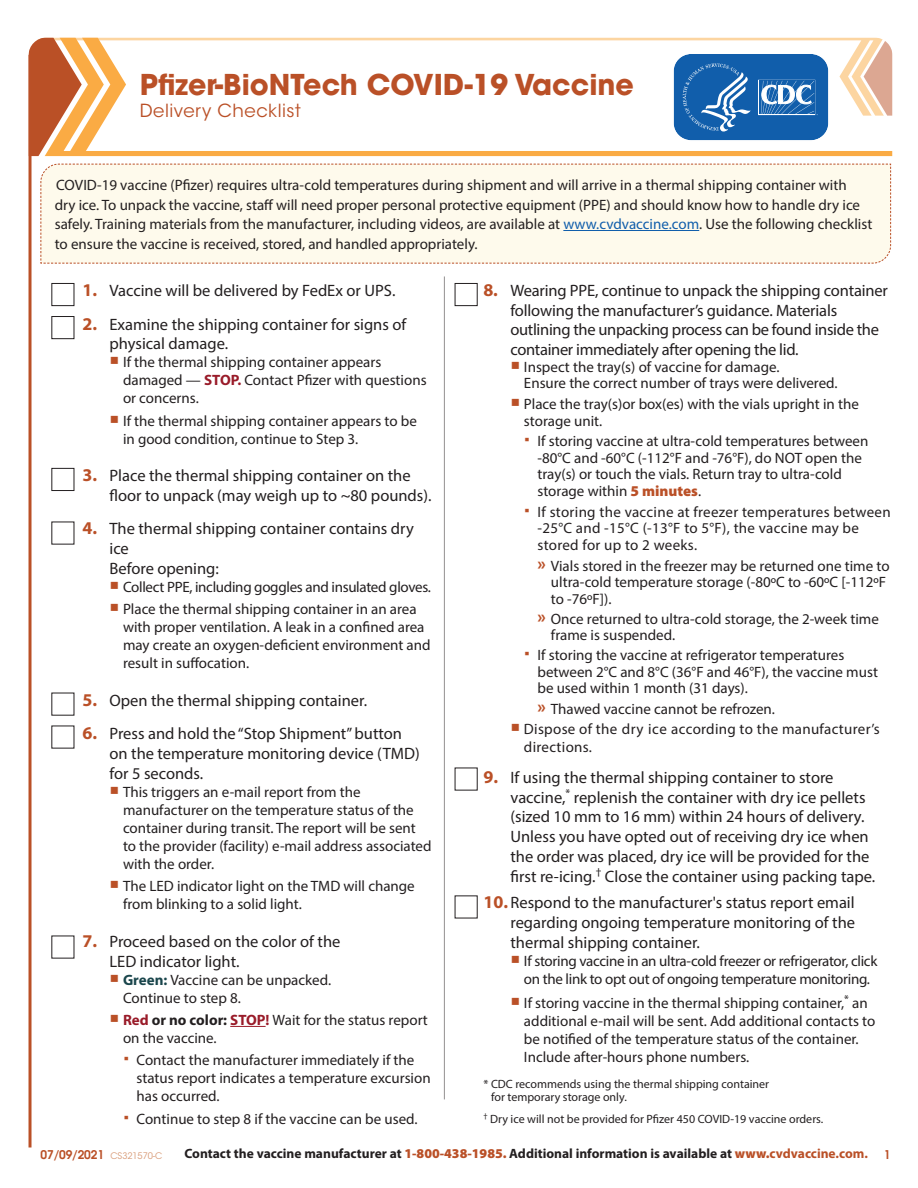
<style>
.page{position:relative;width:918px;height:1188px;background:#fff}
.page>*{position:absolute;margin:0;border:0;box-sizing:border-box;transform-origin:0 0}
.t1{font:700 28.5px "ITC Avant Garde Pro";color:#ba5027}
.t2{font:18px "ITC Avant Garde Std";letter-spacing:.03em;color:#ba5027}
.t3{font:16.5px/19.8px "Myriad Pro";color:#231f20}
.P_Box{font:15px/18px "Myriad Pro";color:#231f20}
.P_Box-2{font:15px/16.5px "Myriad Pro";letter-spacing:.02em;color:#231f20}
.P_Box-3{font:15px/18px "Myriad Pro";letter-spacing:-.02em;color:#231f20}
.t4{font:700 13.5px "Myriad Pro";color:#231f20}
.t5{font:12px/13.5px "Myriad Pro";color:#231f20}
.t6{font:600 12px "Avant Garde";letter-spacing:-.01em;color:#ba5027}
.s1{color:#115eab}
.s2{font-weight:700;font-size:18px;color:#ba5027}
.s3{font-weight:700;color:#991b29}
.s4{font-weight:700;color:#1a464c}
.s5{font-weight:700}
.s6{font-weight:900;color:#ba5027}
.s7{color:#ba5027}
.s8{font-family:"ITC Avant Garde Std";font-weight:400;font-size:9px;color:#d99d7a}
</style>
<div class="page">
<svg style="left:28px;top:38px;width:17px;height:118px;background:#bf5e38"></svg>
<svg style="left:45px;top:38px;width:847px;height:118px"></svg>
<hr style="left:29px;top:55px;width:3px;height:1093px;background:#ba5027">
<div style="left:40px;top:163px;width:851px;height:101px;background:#fefaec"></div>
<hr style="left:230px;top:1026px;width:36px;height:1px;background:#991b29">
<div style="left:51px;top:283px;width:23px;height:23px;border:1px solid #231f20"></div>
<div style="left:51px;top:316px;width:23px;height:23px;border:1px solid #231f20"></div>
<div style="left:51px;top:468px;width:23px;height:23px;border:1px solid #231f20"></div>
<div style="left:455px;top:283px;width:23px;height:23px;border:1px solid #231f20"></div>
<hr style="left:444px;top:276px;width:1px;height:823px;background:#231f20">
<svg style="left:672px;top:52px;width:158px;height:90px;background:#3c7bba"></svg>
<h1 class="t1" style="left:140px;top:66px;width:496px">Pfizer-BioNTech COVID-19 Vaccine</h1>
<h1 class="t2" style="left:140px;top:99px;width:163px">Delivery Checklist</h1>
<p class="P_Box" style="left:55px;top:175px;width:819px;line-height:19.5px">COVID-19 vaccine (Pfizer) requires ultra-cold temperatures during shipment and will arrive in a thermal shipping container with<br>dry ice. To unpack the vaccine, staff will need proper personal protective equipment (PPE) and should know how to handle dry ice safely. Training materials from the manufacturer, including videos, are available at <span class="s1">www.cvdvaccine.com</span>. Use the following checklist to ensure the vaccine is received, stored, and handled appropriately.</p>
<p class="t3" style="left:82px;top:281px;width:315px"><span class="s2">1.</span> Vaccine will be delivered by FedEx or UPS.</p>
<p class="t3" style="left:110px;top:314px;width:298px;text-indent:-27px"><span class="s2">2.</span> Examine the shipping container for signs of physical damage.</p>
<p class="P_Box" style="left:123px;top:353px;width:305px">If the thermal shipping container appears damaged — <span class="s3">STOP.</span> Contact Pfizer with questions or concerns.</p>
<p class="P_Box" style="left:123px;top:411px;width:295px">If the thermal shipping container appears to be in good condition, continue to Step 3.</p>
<p class="t3" style="left:110px;top:466px;width:324px;text-indent:-27px"><span class="s2">3.</span> Place the thermal shipping container on the floor to unpack (may weigh up to ~80 pounds).</p>
<p class="t3" style="left:110px;top:519px;width:306px;text-indent:-27px"><span class="s2">4.</span> The thermal shipping container contains dry ice<br>Before opening:</p>
<p class="P_Box-3" style="left:123px;top:578px;width:309px">Collect PPE, including goggles and insulated gloves.</p>
<p class="P_Box" style="left:123px;top:600px;width:309px">Place the thermal shipping container in an area with proper ventilation. A leak in a confined area may create an oxygen-deficient environment and result in suffocation.</p>
<p class="t3" style="left:82px;top:690px;width:286px"><span class="s2">5.</span> Open the thermal shipping container.</p>
<p class="t3" style="left:110px;top:724px;width:312px;text-indent:-27px"><span class="s2">6.</span> Press and hold the “Stop Shipment” button on the temperature monitoring device (TMD) for 5 seconds.</p>
<p class="P_Box" style="left:123px;top:783px;width:310px">This triggers an e-mail report from the manufacturer on the temperature status of the container during transit. The report will be sent to the provider (facility) e-mail address associated with the order.</p>
<p class="P_Box" style="left:123px;top:877px;width:293px">The LED indicator light on the TMD will change from blinking to a solid light.</p>
<p class="t3" style="left:110px;top:931px;width:232px;text-indent:-27px"><span class="s2">7.</span> Proceed based on the color of the<br>LED indicator light.</p>
<p class="P_Box" style="left:123px;top:970px;width:210px"><span class="s4">Green:</span> Vaccine can be unpacked.<br>Continue to step 8.</p>
<p class="P_Box" style="left:123px;top:1011px;width:306px"><span class="s3">Red</span> <span class="s5">or no color:</span> <span class="s3">STOP!</span> Wait for the status report on the vaccine.</p>
<p class="P_Box" style="left:136px;top:1051px;width:296px">Contact the manufacturer immediately if the status report indicates a temperature excursion has occurred.</p>
<p class="P_Box" style="left:136px;top:1109px;width:283px">Continue to step 8 if the vaccine can be used.</p>
<p class="t3" style="left:510px;top:280px;width:379px;text-indent:-27px"><span class="s2">8.</span> Wearing PPE, continue to unpack the shipping container following the manufacturer’s guidance. Materials outlining the unpacking process can be found inside the container immediately after opening the lid.</p>
<p class="P_Box" style="left:524px;top:358px;width:315px;line-height:16.5px">Inspect the tray(s) of vaccine for damage.<br>Ensure the correct number of trays were delivered.</p>
<p class="P_Box" style="left:524px;top:396px;width:336px;line-height:16.5px">Place the tray(s)or box(es) with the vials upright in the storage unit.</p>
<p class="P_Box" style="left:537px;top:433px;width:333px;line-height:16.5px">If storing vaccine at ultra-cold temperatures between -80°C and -60°C (-112°F and -76°F), do NOT open the tray(s) or touch the vials. Return tray to ultra-cold storage within <span class="s6">5 minutes</span>.</p>
<p class="P_Box-2" style="left:537px;top:503px;width:355px">If storing the vaccine at freezer temperatures between -25°C and -15°C (-13°F to 5°F), the vaccine may be stored for up to 2 weeks.</p>
<p class="P_Box" style="left:551px;top:557px;width:340px;line-height:16.5px;text-indent:-14px"><span class="s2">Ů</span> Vials stored in the freezer may be returned one time to ultra-cold temperature storage (-80ºC to -60ºC [-112ºF to -76ºF]).</p>
<p class="P_Box" style="left:551px;top:610px;width:329px;line-height:16.5px;text-indent:-14px"><span class="s2">Ů</span> Once returned to ultra-cold storage, the 2-week time frame is suspended.</p>
<p class="P_Box" style="left:537px;top:647px;width:342px;line-height:16.5px">If storing the vaccine at refrigerator temperatures between 2°C and 8°C (36°F and 46°F), the vaccine must be used within 1 month (31 days).</p>
<p class="P_Box" style="left:537px;top:700px;width:239px"><span class="s2">Ů</span> Thawed vaccine cannot be refrozen.</p>
<p class="P_Box-2" style="left:524px;top:720px;width:357px;line-height:18px">Dispose of the dry ice according to the manufacturer’s directions.</p>
<p class="t3" style="left:510px;top:767px;width:366px;text-indent:-27px"><span class="s2">9.</span> If using the thermal shipping container to store vaccine,<sup>*</sup> replenish the container with dry ice pellets (sized 10 mm to 16 mm) within 24 hours of delivery.<br>Unless you have opted out of receiving dry ice when the order was placed, dry ice will be provided for the first re-icing.<sup>†</sup> Close the container using packing tape.</p>
<p class="t3" style="left:510px;top:893px;width:346px;text-align:justify;text-indent:-27px"><span class="s2">10.</span> Respond to the manufacturer's status report email regarding ongoing temperature monitoring of the thermal shipping container.</p>
<p class="P_Box-3" style="left:524px;top:952px;width:355px">If storing vaccine in an ultra-cold freezer or refrigerator, click on the link to opt out of ongoing temperature monitoring.</p>
<p class="P_Box" style="left:524px;top:994px;width:353px">If storing vaccine in the thermal shipping container,<sup>*</sup> an additional e-mail will be sent. Add additional contacts to be notified of the temperature status of the container.<br>Include after-hours phone numbers.</p>
<p class="t5" style="left:491px;top:1077px;width:280px;text-indent:-8px">* CDC recommends using the thermal shipping container for temporary storage only.</p>
<p class="t5" style="left:483px;top:1112px;width:341px"><sup>†</sup> Dry ice will not be provided for Pfizer 450 COVID-19 vaccine orders.</p>
<p class="t4" style="left:184px;top:1144px;width:685px">Contact the vaccine manufacturer at <span class="s6">1-800-438-1985.</span> Additional information is available at <span class="s6">www.</span><span class="s7">cvdvaccine.com.</span></p>
<p class="t6" style="left:40px;top:1146px;width:123px">07/09/2021 <span class="s8">CS321570-C</span></p>
<p class="t6" style="left:884px;top:1146px;width:8px">1</p>
</div>
